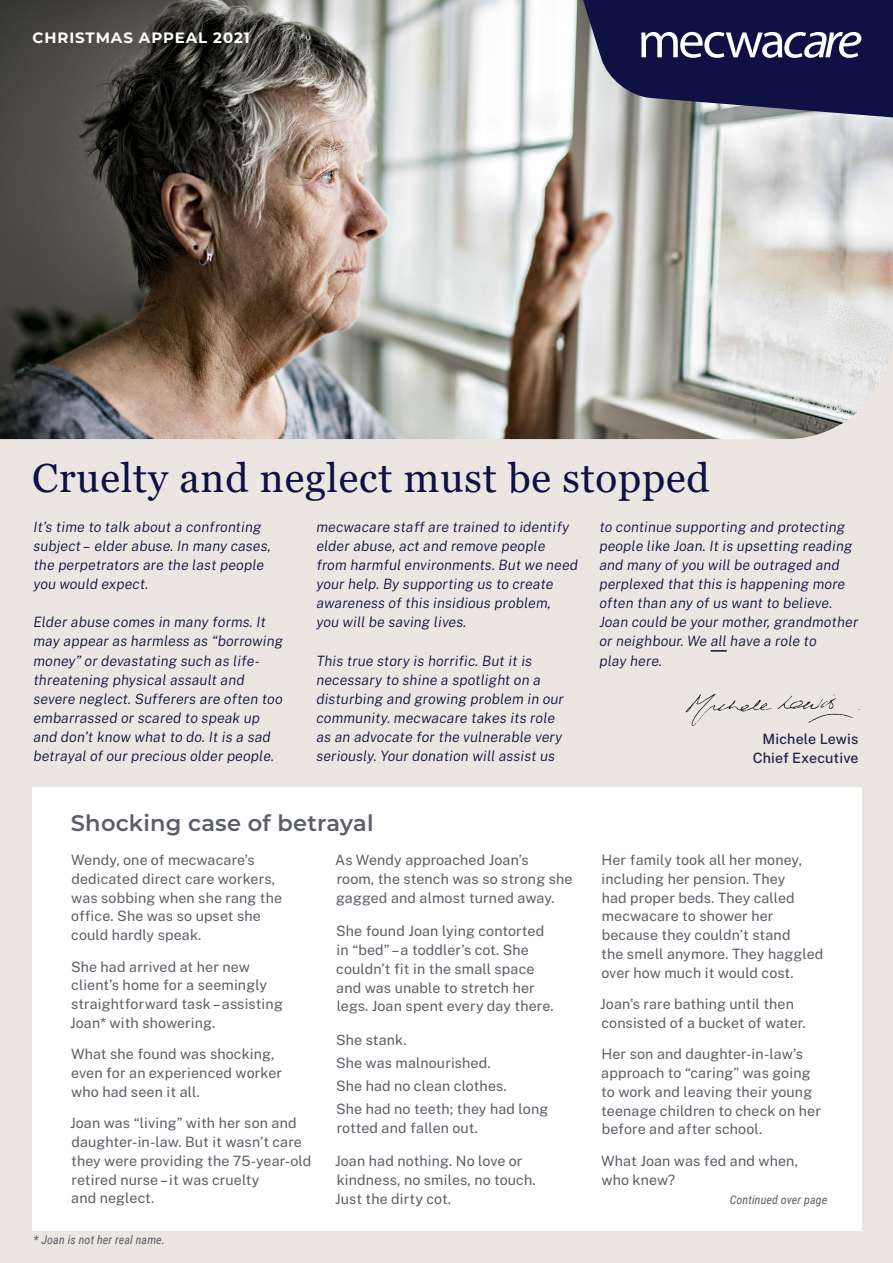
<style>
.page{position:relative;width:893px;height:1263px;background:#ebe6e1}
.page>*{position:absolute;margin:0;border:0;box-sizing:border-box;transform-origin:0 0}
.t1{font:40.5px "Georgia";letter-spacing:.02em;color:#0f1044}
.t2{font:600 22.5px "Montserrat";letter-spacing:.01em;color:#5b5e66}
.t3{font:700 15px "Montserrat";letter-spacing:.06em;color:#fff}
.t4{font:14.25px/18.8px "Public Sans";letter-spacing:.01em;color:#5b5e66}
.t5{font:italic 300 14.25px/19.2px "Public Sans";letter-spacing:.01em;color:#0f1044}
.t6{font:500 14.25px "Public Sans";letter-spacing:.01em;color:#22224f}
.t7{font:italic 12px "Roboto Condensed";letter-spacing:.01em;color:#5b5e66}
</style>
<div class="page">
<img style="left:0;top:0;width:893px;height:439px">
<svg style="left:569px;top:0;width:324px;height:120px;background:#424368"></svg>
<svg style="left:711px;top:650px;width:16px;height:2px"></svg>
<img style="left:685px;top:693px;width:175px;height:33px">
<div style="left:32px;top:787px;width:829px;height:444px;background:#fff"></div>
<p class="t3" style="left:33px;top:27px;width:219px">CHRISTMAS APPEAL 2021</p>
<p class="t1" style="left:32px;top:453px;width:679px">Cruelty and neglect must be stopped</p>
<p class="t5" style="left:33px;top:516px;width:239px">It’s time to talk about a confronting subject – elder abuse. In many cases, the perpetrators are the last people you would expect.</p>
<p class="t5" style="left:33px;top:612px;width:251px">Elder abuse comes in many forms. It may appear as harmless as “borrowing money” or devastating such as life&shy;threatening physical assault and severe neglect. Sufferers are often too embarrassed or scared to speak up and don’t know what to do. It is a sad betrayal of our precious older people.</p>
<p class="t5" style="left:316px;top:516px;width:263px">mecwacare staff are trained to identify elder abuse, act and remove people from harmful environments. But we need your help. By supporting us to create awareness of this insidious problem,<br>you will be saving lives.</p>
<p class="t5" style="left:316px;top:650px;width:249px">This true story is horrific. But it is necessary to shine a spotlight on a disturbing and growing problem in our community. mecwacare takes its role as an advocate for the vulnerable very seriously. Your donation will assist us</p>
<p class="t2" style="left:71px;top:807px;width:304px">Shocking case of betrayal</p>
<p class="t4" style="left:71px;top:850px;width:213px">Wendy, one of mecwacare’s dedicated direct care workers, was sobbing when she rang the office. She was so upset she could hardly speak.</p>
<p class="t4" style="left:70px;top:956px;width:214px">She had arrived at her new client’s home for a seemingly straightforward task – assisting<br>Joan* with showering.</p>
<p class="t4" style="left:71px;top:1044px;width:212px">What she found was shocking, even for an experienced worker who had seen it all.</p>
<p class="t4" style="left:70px;top:1113px;width:243px">Joan was “living” with her son and daughter-in-law. But it wasn’t care they were providing the 75-year-old retired nurse – it was cruelty<br>and neglect.</p>
<p class="t7" style="left:33px;top:1232px;width:133px">* Joan is not her real name.</p>
<p class="t4" style="left:335px;top:850px;width:239px">As Wendy approached Joan’s<br>room, the stench was so strong she gagged and almost turned away.</p>
<p class="t4" style="left:336px;top:921px;width:219px">She found Joan lying contorted in “bed” – a toddler’s cot. She couldn’t fit in the small space and was unable to stretch her legs. Joan spent every day there.</p>
<p class="t4" style="left:336px;top:1029px;width:72px">She stank.</p>
<p class="t4" style="left:336px;top:1052px;width:156px">She was malnourished.</p>
<p class="t4" style="left:336px;top:1075px;width:172px">She had no clean clothes.</p>
<p class="t4" style="left:336px;top:1098px;width:214px">She had no teeth; they had long rotted and fallen out.</p>
<p class="t4" style="left:335px;top:1151px;width:202px">Joan had nothing. No love or kindness, no smiles, no touch.<br>Just the dirty cot.</p>
<p class="t5" style="left:599px;top:516px;width:260px">to continue supporting and protecting people like Joan. It is upsetting reading and many of you will be outraged and perplexed that this is happening more often than any of us want to believe.<br>Joan could be your mother, grandmother or neighbour. We all have a role to<br>play here.</p>
<p class="t6" style="left:763px;top:729px;width:97px">Michele Lewis</p>
<p class="t6" style="left:753px;top:747px;width:107px">Chief Executive</p>
<p class="t4" style="left:601px;top:850px;width:224px">Her family took all her money, including her pension. They<br>had proper beds. They called mecwacare to shower her because they couldn’t stand<br>the smell anymore. They haggled over how much it would cost.</p>
<p class="t4" style="left:600px;top:994px;width:207px">Joan’s rare bathing until then consisted of a bucket of water.</p>
<p class="t4" style="left:601px;top:1044px;width:221px">Her son and daughter-in-law’s approach to “caring” was going to work and leaving their young teenage children to check on her before and after school.</p>
<p class="t4" style="left:601px;top:1150px;width:198px">What Joan was fed and when, who knew?</p>
<p class="t7" style="left:730px;top:1191px;width:99px">Continued over page</p>
</div>
